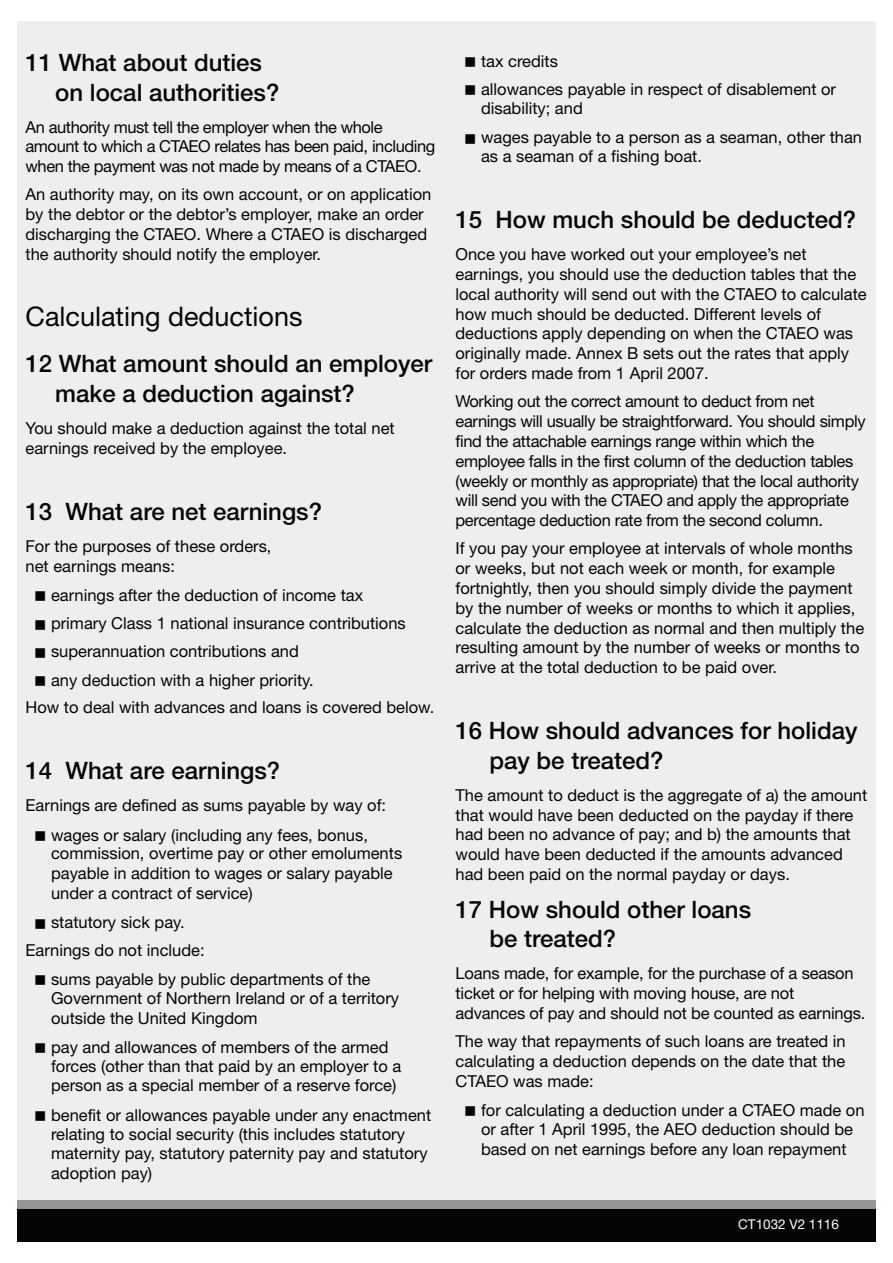
<style>
.page{position:relative;width:893px;height:1263px;background:#fff}
.page>*{position:absolute;margin:0;border:0;box-sizing:border-box;transform-origin:0 0}
.t1{font:27px "Helvetica Neue";color:#040503}
.t2{font:500 24px/29.4px "Helvetica Neue";color:#040503}
.t3{font:16.5px/19.8px "Helvetica Neue";color:#040503}
.t4{font:16.5px/19.8px "Helvetica Neue";letter-spacing:-.02em;color:#040503}
.t5{font:16.5px/19.8px "Helvetica Neue";letter-spacing:-.025em;color:#040503}
.t6{font:13.5px "Helvetica Neue";color:#fff}
</style>
<div class="page">
<div style="left:17px;top:21px;width:859px;height:1195px;background:#eeeeef"></div>
<div style="left:17px;top:1200px;width:859px;height:42px;background:#999596"></div>
<div style="left:17px;top:1209px;width:859px;height:33px;background:#040503"></div>
<h2 class="t2" style="left:55px;top:50px;width:226px;text-indent:-30px">11 What about duties on local authorities?</h2>
<p class="t5" style="left:26px;top:118px;width:411px">An authority must tell the employer when the whole amount to which a CTAEO relates has been paid, including when the payment was not made by means of a CTAEO.</p>
<p class="t3" style="left:26px;top:186px;width:407px">An authority may, on its own account, or on application by the debtor or the debtor’s employer, make an order discharging the CTAEO. Where a CTAEO is discharged the authority should notify the employer.</p>
<h1 class="t1" style="left:26px;top:307px;width:279px">Calculating deductions</h1>
<h2 class="t2" style="left:55px;top:351px;width:379px;text-indent:-30px">12 What amount should an employer make a deduction against?</h2>
<p class="t3" style="left:26px;top:420px;width:371px">You should make a deduction against the total net earnings received by the employee.</p>
<h2 class="t2" style="left:26px;top:499px;width:298px">13 What are net earnings?</h2>
<p class="t3" style="left:26px;top:538px;width:248px">For the purposes of these orders, net earnings means:</p>
<p class="t3" style="left:34px;top:587px;width:331px">■ earnings after the deduction of income tax</p>
<p class="t3" style="left:34px;top:615px;width:373px">■ primary Class 1 national insurance contributions</p>
<p class="t3" style="left:34px;top:643px;width:266px">■ superannuation contributions and</p>
<p class="t3" style="left:26px;top:668px;width:410px;line-height:27.3px;text-indent:9px">■ any deduction with a higher priority.<br>How to deal with advances and loans is covered below.</p>
<h2 class="t2" style="left:26px;top:758px;width:256px">14 What are earnings?</h2>
<p class="t3" style="left:26px;top:797px;width:362px">Earnings are defined as sums payable by way of:</p>
<p class="t3" style="left:51px;top:826px;width:353px;text-indent:-17px">■ wages or salary (including any fees, bonus, commission, overtime pay or other emoluments payable in addition to wages or salary payable under a contract of service)</p>
<p class="t3" style="left:26px;top:910px;width:181px;line-height:27.3px;text-indent:9px">■ statutory sick pay.<br>Earnings do not include:</p>
<p class="t3" style="left:51px;top:971px;width:350px;line-height:19.4px;text-indent:-17px">■ sums payable by public departments of the<br>Government of Northern Ireland or of a territory outside the United Kingdom</p>
<p class="t3" style="left:51px;top:1039px;width:352px;line-height:19.4px;text-indent:-17px">■ pay and allowances of members of the armed forces (other than that paid by an employer to a person as a special member of a reserve force)</p>
<p class="t3" style="left:51px;top:1107px;width:382px;text-indent:-17px">■ benefit or allowances payable under any enactment relating to social security (this includes statutory maternity pay, statutory paternity pay and statutory adoption pay)</p>
<p class="t3" style="left:464px;top:53px;width:96px">■ tax credits</p>
<p class="t3" style="left:481px;top:81px;width:357px;line-height:18.9px;text-indent:-17px">■ allowances payable in respect of disablement or disability; and</p>
<p class="t3" style="left:481px;top:129px;width:383px;line-height:18.9px;text-indent:-17px">■ wages payable to a person as a seaman, other than as a seaman of a fishing boat.</p>
<h2 class="t2" style="left:455px;top:207px;width:402px">15 How much should be deducted?</h2>
<p class="t3" style="left:455px;top:246px;width:413px">Once you have worked out your employee’s net earnings, you should use the deduction tables that the local authority will send out with the CTAEO to calculate how much should be deducted. Different levels of deductions apply depending on when the CTAEO was originally made. Annex B sets out the rates that apply for orders made from 1 April 2007.</p>
<p class="t4" style="left:455px;top:393px;width:412px">Working out the correct amount to deduct from net earnings will usually be straightforward. You should simply find the attachable earnings range within which the employee falls in the first column of the deduction tables (weekly or monthly as appropriate) that the local authority will send you with the CTAEO and apply the appropriate percentage deduction rate from the second column.</p>
<p class="t3" style="left:455px;top:540px;width:410px">If you pay your employee at intervals of whole months or weeks, but not each week or month, for example fortnightly, then you should simply divide the payment by the number of weeks or months to which it applies, calculate the deduction as normal and then multiply the resulting amount by the number of weeks or months to arrive at the total deduction to be paid over.</p>
<h2 class="t2" style="left:489px;top:718px;width:369px;text-indent:-34px">16 How should advances for holiday pay be treated?</h2>
<p class="t3" style="left:455px;top:787px;width:413px">The amount to deduct is the aggregate of a) the amount that would have been deducted on the payday if there had been no advance of pay; and b) the amounts that would have been deducted if the amounts advanced had been paid on the normal payday or days.</p>
<h2 class="t2" style="left:489px;top:897px;width:263px;text-indent:-34px">17 How should other loans be treated?</h2>
<p class="t3" style="left:455px;top:965px;width:411px">Loans made, for example, for the purchase of a season ticket or for helping with moving house, are not advances of pay and should not be counted as earnings.</p>
<p class="t3" style="left:455px;top:1033px;width:392px;text-align:justify">The way that repayments of such loans are treated in calculating a deduction depends on the date that the CTAEO was made:</p>
<p class="t3" style="left:464px;top:1102px;width:402px;line-height:19.4px;text-align:center">■ for calculating a deduction under a CTAEO made on or after 1 April 1995, the AEO deduction should be based on net earnings before any loan repayment</p>
<p class="t6" style="left:738px;top:1219px;width:102px">CT1032 V2 1116</p>
</div>
